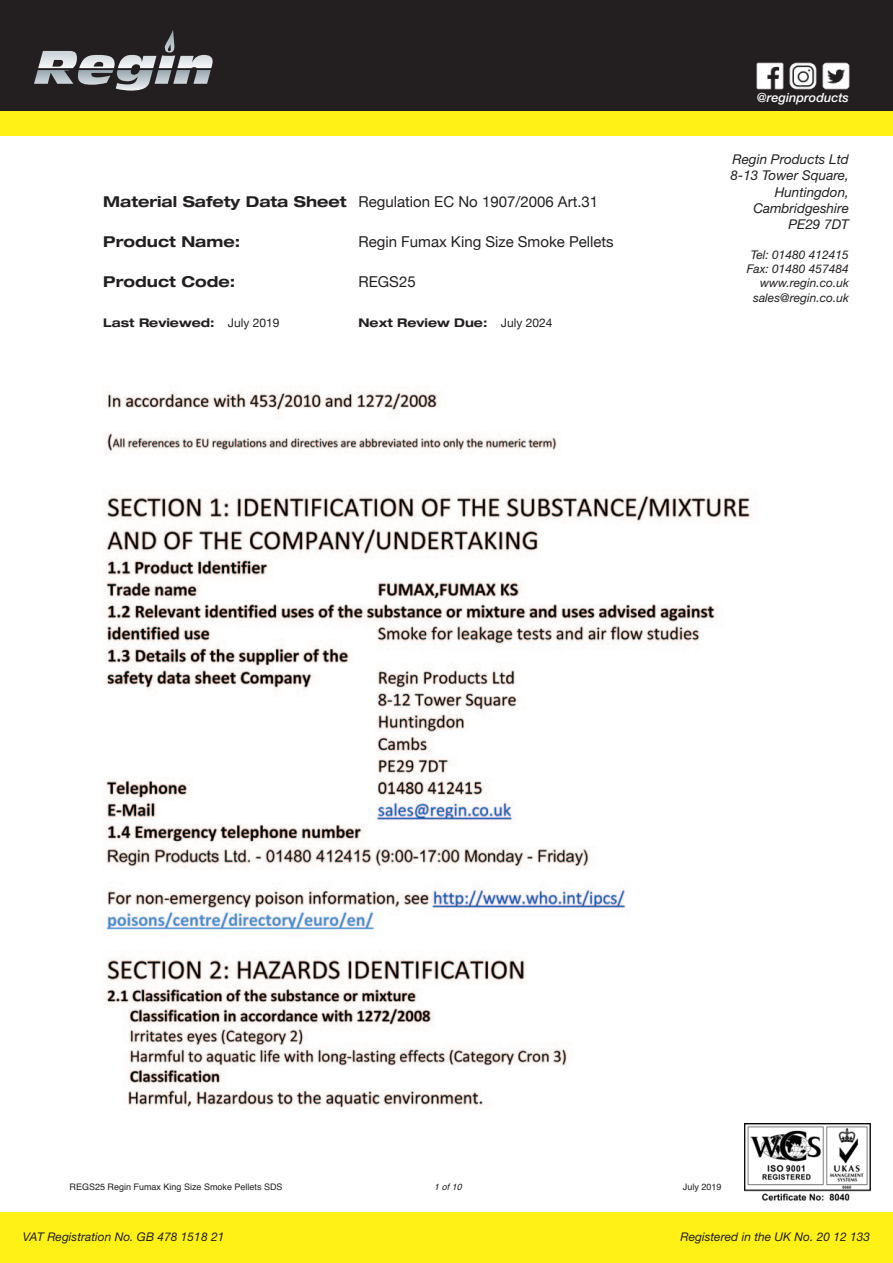
<style>
.page{position:relative;width:893px;height:1263px;background:#fff}
.page>*{position:absolute;margin:0;border:0;box-sizing:border-box;transform-origin:0 0}
.t1{font:15px "Helvetica Neue";color:#231f20}
.t2{font:700 expanded 15px "Helvetica Neue LT Std";color:#231f20}
.t3{font:italic 13.5px "Helvetica Neue LT Std";color:#231f20}
.t4{font:italic 500 12.6px "Helvetica Neue LT Std";color:#fff}
.t5{font:italic 12px "Helvetica Neue LT Std";color:#231f20}
.t6{font:700 expanded 12px "Helvetica Neue LT Std";color:#231f20}
.t7{font:9px "Helvetica";color:#231f20}
.t8{font:italic 9px "Helvetica";color:#231f20}
.s1{font-family:"Helvetica Neue LT Std";font-weight:700;font-stretch:expanded}
.s2{font-family:"Helvetica Neue";font-weight:400;font-stretch:normal}
</style>
<div class="page">
<div style="left:0;top:0;width:893px;height:136px;background:#fff116"></div>
<div style="left:0;top:0;width:893px;height:111px;background:#231f20"></div>
<svg style="left:34px;top:30px;width:179px;height:61px"></svg>
<img style="left:745px;top:1124px;width:125px;height:77px">
<div style="left:0;top:1212px;width:893px;height:51px;background:#fff116"></div>
<img style="left:789px;top:62px;width:28px;height:28px">
<img style="left:822px;top:62px;width:28px;height:28px">
<img style="left:756px;top:62px;width:28px;height:28px">
<img style="left:102px;top:387px;width:651px;height:723px">
<p class="t1" style="left:103px;top:193px;width:496px"><span class="s1">Material Safety Data Sheet</span> Regulation EC No 1907/2006 Art.31</p>
<p class="t2" style="left:103px;top:233px;width:138px">Product Name:</p>
<p class="t1" style="left:358px;top:233px;width:257px">Regin Fumax King Size Smoke Pellets</p>
<p class="t2" style="left:103px;top:273px;width:133px">Product Code:</p>
<p class="t1" style="left:358px;top:273px;width:59px">REGS25</p>
<p class="t6" style="left:103px;top:316px;width:178px">Last Reviewed: <span class="s2">July 2019</span></p>
<p class="t6" style="left:358px;top:316px;width:195px">Next Review Due: <span class="s2">July 2024</span></p>
<p class="t4" style="left:757px;top:93px;width:94px">@reginproducts</p>
<p class="t3" style="left:732px;top:155px;width:118px">Regin Products Ltd</p>
<p class="t3" style="left:731px;top:171px;width:120px">8-13 Tower Square,</p>
<p class="t3" style="left:775px;top:187px;width:76px">Huntingdon,</p>
<p class="t3" style="left:753px;top:203px;width:97px">Cambridgeshire</p>
<p class="t3" style="left:788px;top:219px;width:62px">PE29 7DT</p>
<p class="t5" style="left:751px;top:250px;width:100px">Tel: 01480 412415</p>
<p class="t5" style="left:747px;top:264px;width:104px">Fax: 01480 457484</p>
<p class="t5" style="left:760px;top:279px;width:90px">www.regin.co.uk</p>
<p class="t5" style="left:753px;top:293px;width:97px">sales@regin.co.uk</p>
<p class="t7" style="left:70px;top:1184px;width:215px">REGS25 Regin Fumax King Size Smoke Pellets SDS</p>
<p class="t8" style="left:434px;top:1184px;width:29px">1 of 10</p>
<p class="t7" style="left:683px;top:1184px;width:40px">July 2019</p>
<p class="t5" style="left:23px;top:1232px;width:203px">VAT Registration No. GB 478 1518 21</p>
<p class="t5" style="left:680px;top:1232px;width:191px">Registered in the UK No. 20 12 133</p>
</div>
